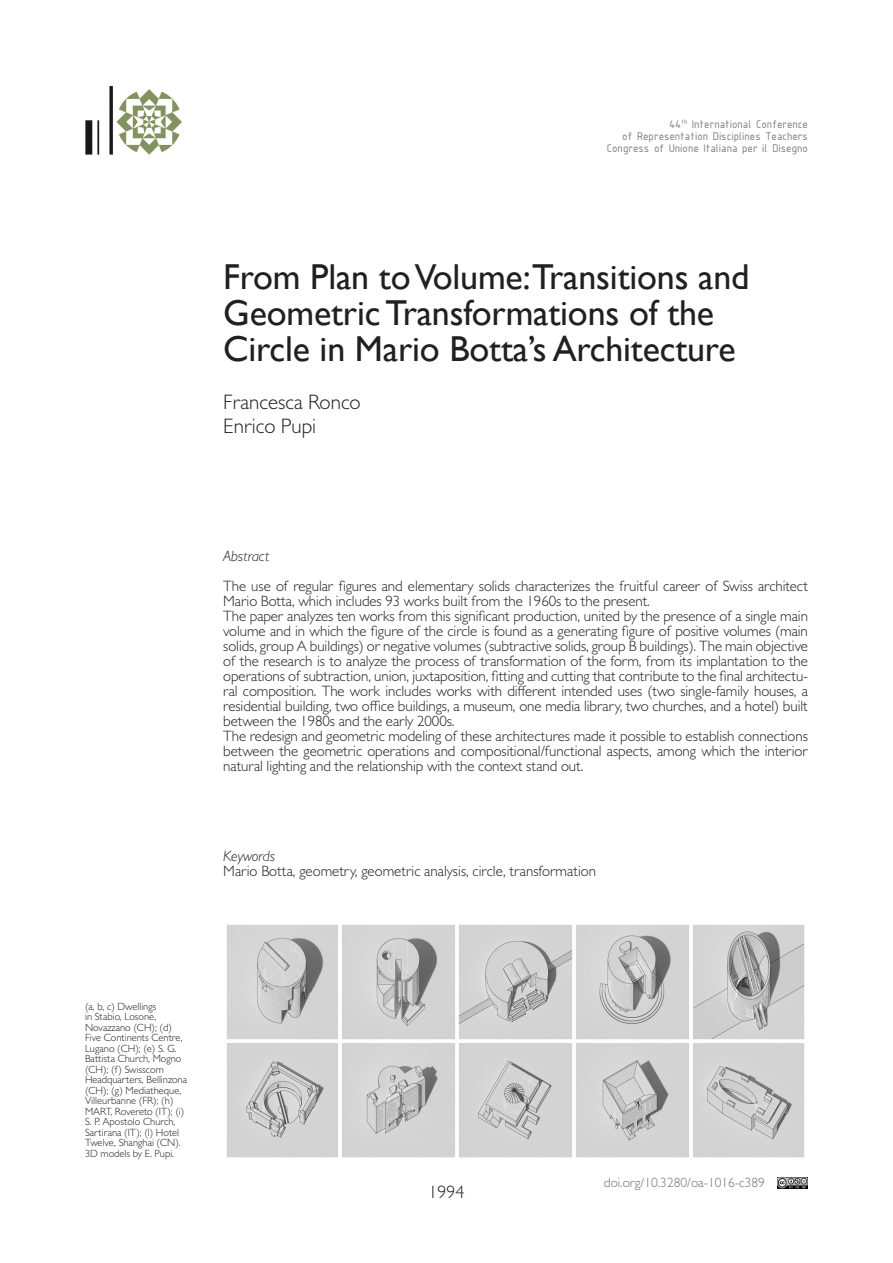
<style>
.page{position:relative;width:893px;height:1263px;background:#fff}
.page>*{position:absolute;margin:0;border:0;box-sizing:border-box;transform-origin:0 0}
.t1{font:36px/36px "Gill Sans";letter-spacing:-.005em;color:#231f20}
.t2{font:300 21px "Gill Sans";color:#231f20}
.t3{font:300 18px "Gill Sans";color:#231f20}
.t4{font:300 15px/15px "Gill Sans";letter-spacing:-.005em;color:#231f20;text-align:justify}
.t5{font:italic 300 15px "Gill Sans";color:#231f20}
.t6{font:300 13.5px "Gill Sans";color:#717275}
.t7{font:12px/12px "ISOCPEUR";color:#7a7c7f;text-align:right}
.t8{font:300 10.5px/10.5px "Gill Sans";color:#231f20}
</style>
<div class="page">
<img style="left:778px;top:1178px;width:30px;height:10px">
<img style="left:85px;top:85px;width:97px;height:70px">
<img style="left:226px;top:925px;width:579px;height:233px">
<p class="t7" style="left:607px;top:118px;width:203px">44<sup>th</sup> International Conference<br>of Representation Disciplines Teachers<br>Congress of Unione Italiana per il Disegno</p>
<p class="t1" style="left:223px;top:259px;width:528px">From Plan to Volume:Transitions and<br>Geometric Transformations of the<br>Circle in Mario Botta’s Architecture</p>
<p class="t2" style="left:223px;top:389px;width:139px">Francesca Ronco</p>
<p class="t2" style="left:223px;top:413px;width:94px">Enrico Pupi</p>
<p class="t5" style="left:223px;top:547px;width:48px">Abstract</p>
<p class="t4" style="left:223px;top:578px;width:586px">The use of regular figures and elementary solids characterizes the fruitful career of Swiss architect<br>Mario Botta, which includes 93 works built from the 1960s to the present.</p>
<p class="t4" style="left:223px;top:608px;width:586px">The paper analyzes ten works from this significant production, united by the presence of a single main volume and in which the figure of the circle is found as a generating figure of positive volumes (main solids, group A buildings) or negative volumes (subtractive solids, group B buildings). The main objective of the research is to analyze the process of transformation of the form, from its implantation to the operations of subtraction, union, juxtaposition, fitting and cutting that contribute to the final architectu&shy;ral composition. The work includes works with different intended uses (two single-family houses, a residential building, two office buildings, a museum, one media library, two churches, and a hotel) built between the 1980s and the early 2000s.</p>
<p class="t4" style="left:223px;top:728px;width:586px">The redesign and geometric modeling of these architectures made it possible to establish connections between the geometric operations and compositional/functional aspects, among which the interior natural lighting and the relationship with the context stand out.</p>
<p class="t5" style="left:223px;top:847px;width:53px">Keywords</p>
<p class="t4" style="left:223px;top:863px;width:374px">Mario Botta, geometry, geometric analysis, circle, transformation</p>
<p class="t8" style="left:85px;top:1001px;width:104px">(a, b, c) Dwellings<br>in Stabio, Losone,<br>Novazzano (CH); (d)<br>Five Continents Centre,<br>Lugano (CH); (e) S. G.<br>Battista Church, Mogno (CH); (f) Swisscom<br>Headquarters, Bellinzona (CH); (g) Mediatheque,<br>Villeurbanne (FR); (h)<br>MART, Rovereto (IT); (i)<br>S. P. Apostolo Church,<br>Sartirana (IT); (l) Hotel<br>Twelve, Shanghai (CN).<br>3D models by E. Pupi.</p>
<p class="t3" style="left:428px;top:1181px;width:37px">1994</p>
<p class="t6" style="left:604px;top:1175px;width:163px">doi.org/10.3280/oa-1016-c389</p>
</div>
